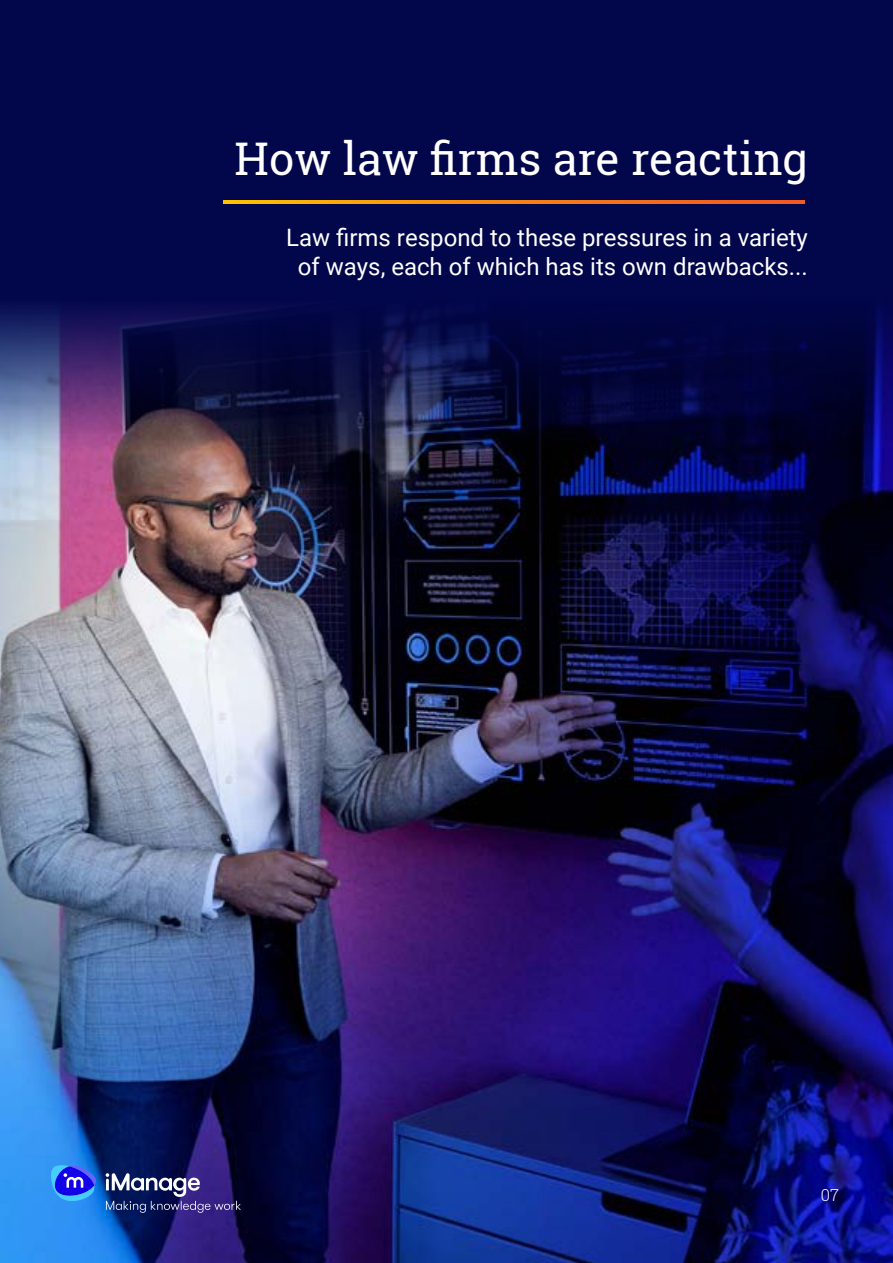
<style>
.page{position:relative;width:893px;height:1263px;background:#fff}
.page>*{position:absolute;margin:0;border:0;box-sizing:border-box;transform-origin:0 0}
.t1{font:45px "Roboto Slab";color:#fff}
.t2{font:24px/28.8px "Roboto";color:#fff;text-align:center}
.t3{font:300 16.5px "Roboto Slab";color:#fff}
</style>
<div class="page">
<img style="left:0;top:612px;width:893px;height:651px">
<img style="left:0;top:0;width:893px;height:612px">
<svg style="left:223px;top:201px;width:581px;height:2px"></svg>
<svg style="left:47px;top:1165px;width:52px;height:38px;background:#3267ed"></svg>
<svg style="left:106px;top:1173px;width:135px;height:40px;background:#434382"></svg>
<h1 class="t1" style="left:235px;top:128px;width:575px">How law firms are reacting</h1>
<p class="t2" style="left:286px;top:222px;width:523px">Law firms respond to these pressures in a variety of ways, each of which has its own drawbacks...</p>
<p class="t3" style="left:821px;top:1183px;width:20px">07</p>
</div>
